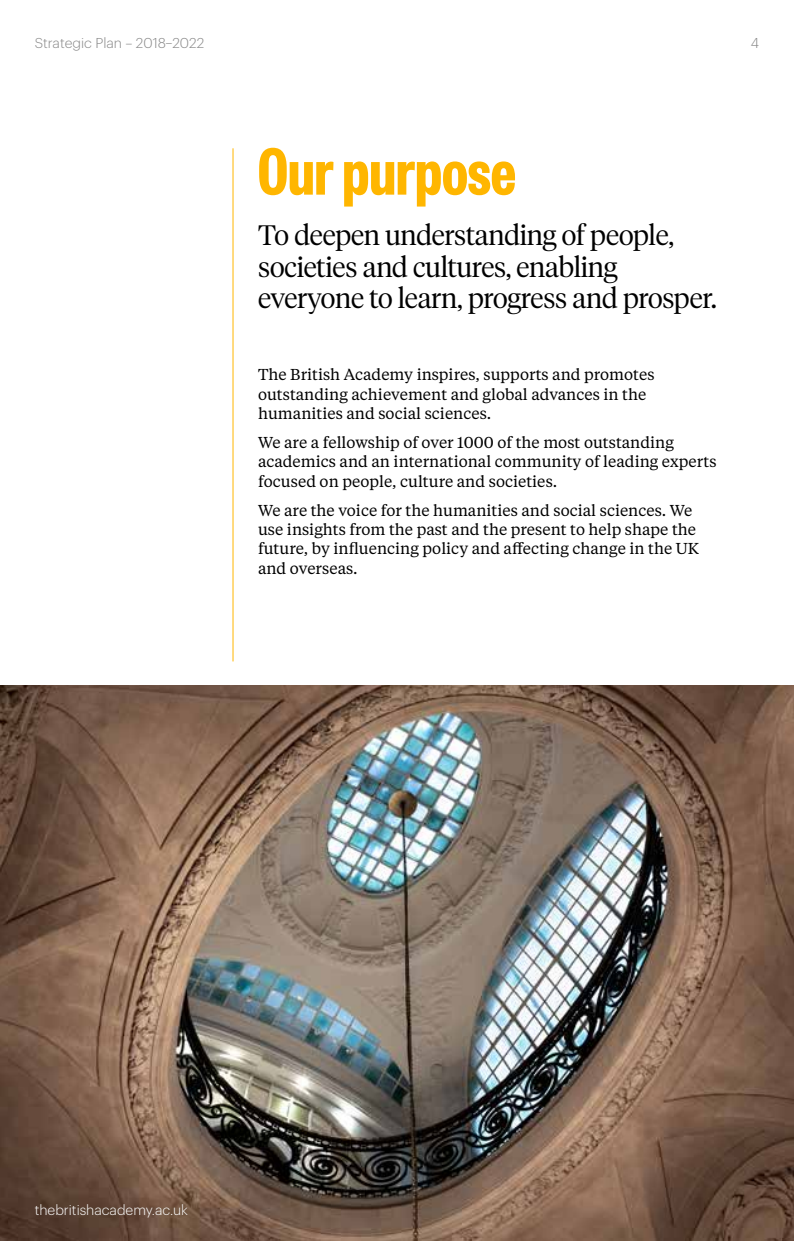
<style>
.page{position:relative;width:794px;height:1241px;background:#fff}
.page>*{position:absolute;margin:0;border:0;box-sizing:border-box;transform-origin:0 0}
.t1{font:600 condensed 73.5px "Founders Grotesk X";color:#ffb600}
.t2{font:300 28px/31.5px "Tiempos Headline";letter-spacing:-.01em;color:#000}
.t3{font:15.75px/19.2px "Tiempos Text";color:#000}
.t4{font:300 14px "Graphik";color:#878787}
.t5{font:300 14px "Graphik";color:#fff}
</style>
<div class="page">
<img style="left:0;top:685px;width:794px;height:555px">
<hr style="left:233px;top:148px;width:1px;height:513px;background:#ffb600">
<p class="t4" style="left:35px;top:33px;width:171px">Strategic Plan – 2018–2022</p>
<p class="t4" style="left:751px;top:33px;width:10px">4</p>
<h1 class="t1" style="left:258px;top:127px;width:259px">Our purpose</h1>
<h2 class="t2" style="left:258px;top:218px;width:460px">To deepen understanding of people, societies and cultures, enabling everyone to learn, progress and prosper.</h2>
<p class="t3" style="left:258px;top:364px;width:398px">The British Academy inspires, supports and promotes outstanding achievement and global advances in the humanities and social sciences.</p>
<p class="t3" style="left:258px;top:432px;width:460px">We are a fellowship of over 1000 of the most outstanding academics and an international community of leading experts focused on people, culture and societies.</p>
<p class="t3" style="left:258px;top:500px;width:442px">We are the voice for the humanities and social sciences. We use insights from the past and the present to help shape the future, by influencing policy and affecting change in the UK and overseas.</p>
<p class="t5" style="left:35px;top:1198px;width:155px">thebritishacademy.ac.uk</p>
</div>
